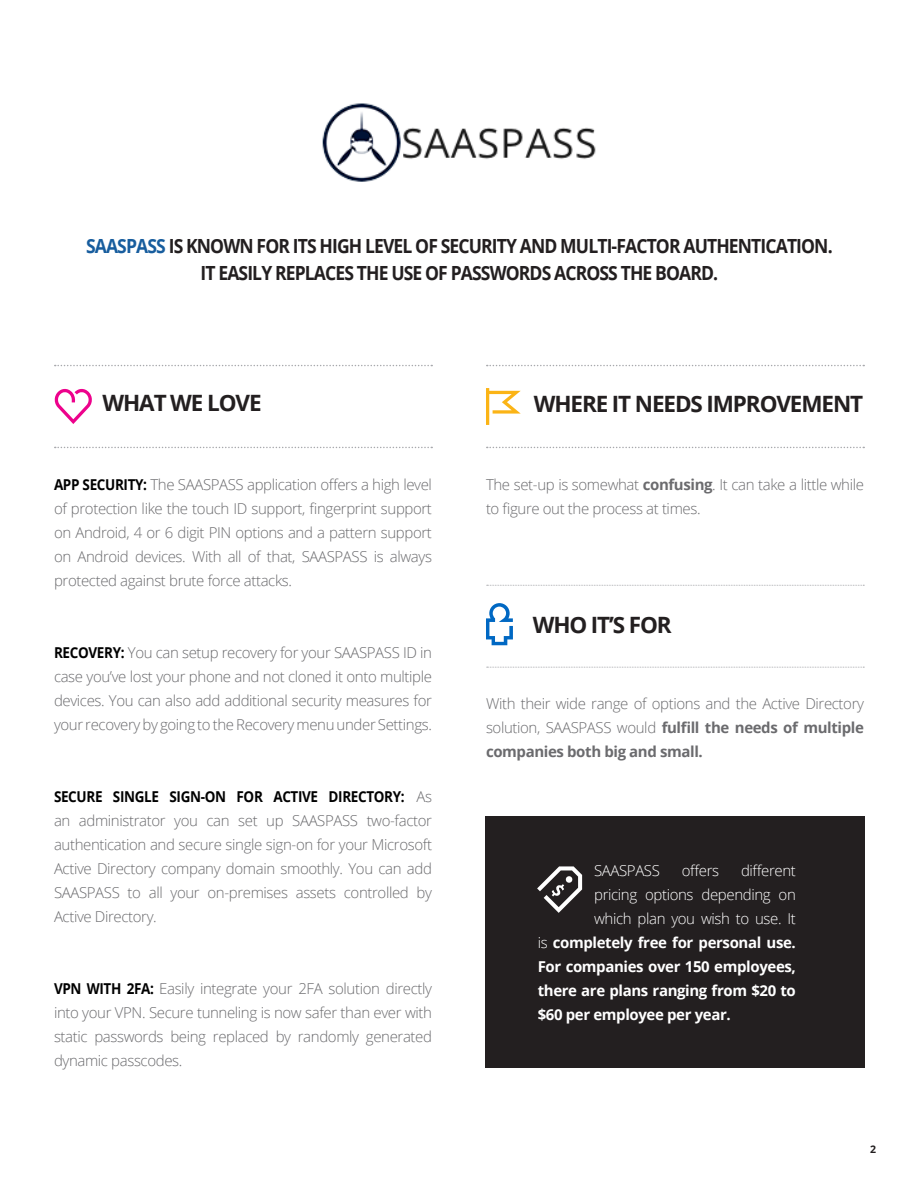
<style>
.page{position:relative;width:918px;height:1188px;background:#fff}
.page>*{position:absolute;margin:0;border:0;box-sizing:border-box;transform-origin:0 0}
.t1{font:700 22.5px "Open Sans";letter-spacing:-.05em;color:#231f20}
.t2{font:700 19.5px "Open Sans";letter-spacing:-.05em;color:#231f20;scale:.9 1}
.t3{font:300 15px/24px "Open Sans";letter-spacing:-.025em;color:#6b6b6e;text-align:justify}
.t4{font:700 15px "Open Sans";letter-spacing:-.025em;color:#fff}
.t5{font:300 15px "Open Sans";letter-spacing:-.025em;color:#fff}
.t6{font:700 10.5px "Open Sans";color:#231f20}
.s1{color:#175d9e}
.s2{font-weight:700;color:#000}
.s3{font-weight:700}
.s4{font-weight:300}
</style>
<div class="page">
<svg style="left:54px;top:389px;width:38px;height:35px"></svg>
<svg style="left:486px;top:388px;width:35px;height:37px"></svg>
<svg style="left:55px;top:447px;width:377px;height:1px"></svg>
<svg style="left:487px;top:667px;width:377px;height:1px"></svg>
<svg style="left:487px;top:447px;width:377px;height:1px"></svg>
<svg style="left:55px;top:365px;width:377px;height:1px"></svg>
<svg style="left:487px;top:585px;width:377px;height:1px"></svg>
<svg style="left:487px;top:365px;width:377px;height:1px"></svg>
<svg style="left:486px;top:603px;width:27px;height:42px"></svg>
<img style="left:322px;top:103px;width:274px;height:79px">
<div style="left:485px;top:816px;width:380px;height:252px;background:#231f20"></div>
<svg style="left:537px;top:866px;width:45px;height:47px"></svg>
<p class="t2" style="left:86px;top:232px;width:831px"><span class="s1">SAASPASS</span> IS KNOWN FOR ITS HIGH LEVEL OF SECURITY AND MULTI-FACTOR AUTHENTICATION.</p>
<p class="t2" style="left:201px;top:259px;width:577px">IT EASILY REPLACES THE USE OF PASSWORDS ACROSS THE BOARD.</p>
<p class="t1" style="left:103px;top:387px;width:161px">WHAT WE LOVE</p>
<p class="t1" style="left:534px;top:388px;width:331px">WHERE IT NEEDS IMPROVEMENT</p>
<p class="t3" style="left:54px;top:472px;width:380px"><span class="s2">APP SECURITY:</span> The SAASPASS application offers a high level of protection like the touch ID support, fingerprint support on Android, 4 or 6 digit PIN options and a pattern support on Android devices. With all of that, SAASPASS is always protected against brute force attacks.</p>
<p class="t3" style="left:54px;top:640px;width:380px"><span class="s2">RECOVERY:</span> You can setup recovery for your SAASPASS ID in case you’ve lost your phone and not cloned it onto multiple devices. You can also add additional security measures for your recovery by going to the Recovery menu under Settings.</p>
<p class="t3" style="left:54px;top:784px;width:380px"><span class="s2">SECURE SINGLE SIGN-ON FOR ACTIVE DIRECTORY:</span> As an administrator you can set up SAASPASS two-factor authentication and secure single sign-on for your Microsoft Active Directory company domain smoothly. You can add SAASPASS to all your on-premises assets controlled by Active Directory.</p>
<p class="t3" style="left:54px;top:976px;width:380px"><span class="s2">VPN WITH 2FA:</span> Easily integrate your 2FA solution directly into your VPN. Secure tunneling is now safer than ever with static passwords being replaced by randomly generated dynamic passcodes.</p>
<p class="t3" style="left:486px;top:472px;width:380px">The set-up is somewhat <span class="s3">confusing</span>. It can take a little while to figure out the process at times.</p>
<p class="t1" style="left:533px;top:609px;width:141px">WHO IT’S FOR</p>
<p class="t3" style="left:486px;top:692px;width:380px">With their wide range of options and the Active Directory solution, SAASPASS would <span class="s3">fulfill the needs of multiple companies both big and small.</span></p>
<p class="t5" style="left:594px;top:860px;width:67px">SAASPASS</p>
<p class="t5" style="left:682px;top:860px;width:39px">offers</p>
<p class="t5" style="left:741px;top:860px;width:56px">different</p>
<p class="t5" style="left:594px;top:884px;width:203px">pricing options depending on</p>
<p class="t5" style="left:594px;top:908px;width:203px">which plan you wish to use. It</p>
<p class="t4" style="left:538px;top:932px;width:260px"><span class="s4">is</span> completely free for personal use.</p>
<p class="t4" style="left:538px;top:956px;width:260px">For companies over 150 employees,</p>
<p class="t4" style="left:538px;top:980px;width:260px">there are plans ranging from $20 to</p>
<p class="t4" style="left:538px;top:1004px;width:195px">$60 per employee per year.</p>
<p class="t6" style="left:870px;top:1141px;width:7px">2</p>
</div>
